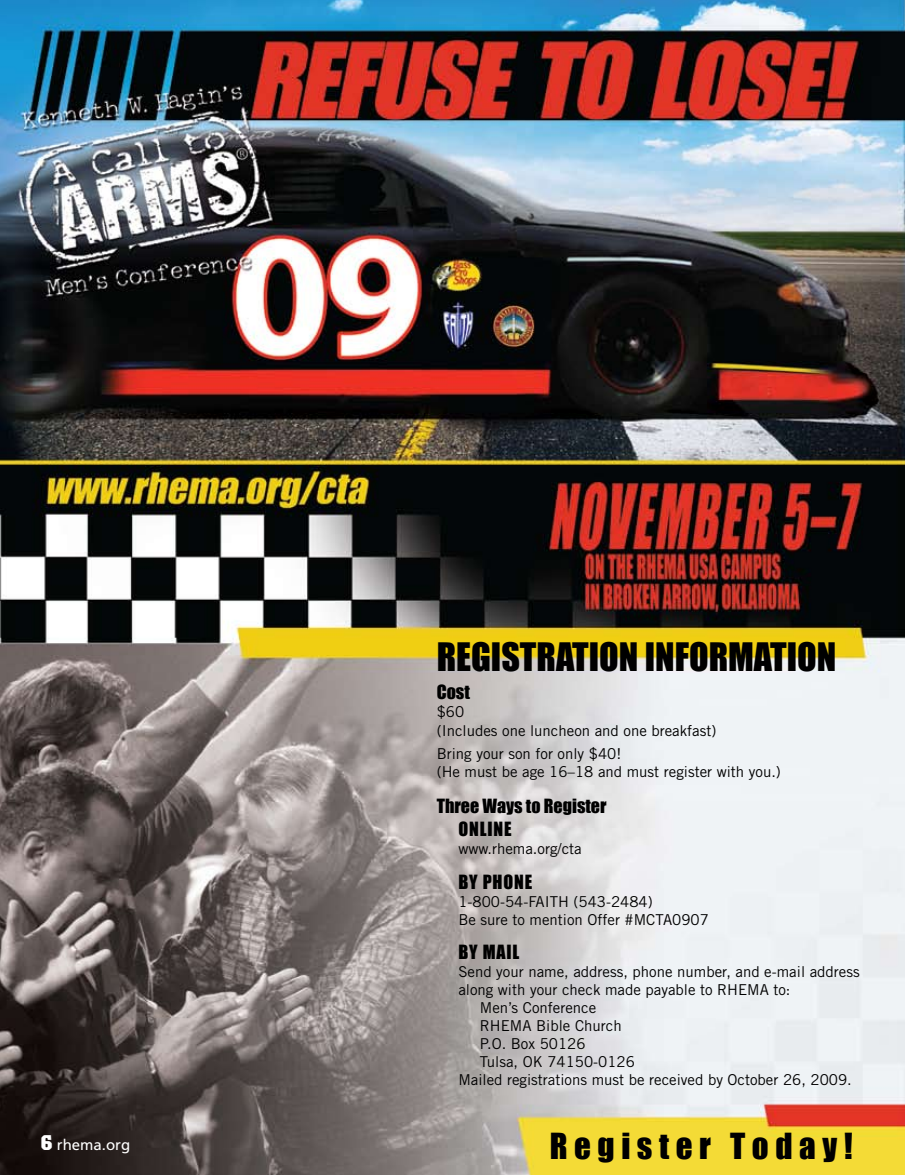
<style>
.page{position:relative;width:905px;height:1175px;background:#fff}
.page>*{position:absolute;margin:0;border:0;box-sizing:border-box;transform-origin:0 0}
.t1{font:36px "Impact";color:#000}
.t2{font:33px "Impact";letter-spacing:.2em;color:#000}
.t3{font:18px/23.4px "Impact";color:#000}
.t4{font:15px/18px "Trade Gothic";color:#000}
.t5{font:15px "Frutiger";color:#fff}
.s1{font-family:"Colossalis";font-weight:700;font-size:21px}
</style>
<div class="page">
<img style="left:0;top:0;width:904px;height:1174px">
<p class="t5" style="left:40px;top:1136px;width:91px"><span class="s1">6</span> rhema.org</p>
<h1 class="t1" style="left:436px;top:628px;width:401px">REGISTRATION INFORMATION</h1>
<p class="t3" style="left:436px;top:680px;width:35px">Cost</p>
<p class="t4" style="left:436px;top:703px;width:281px">$60<br>(Includes one luncheon and one breakfast)</p>
<p class="t4" style="left:436px;top:744px;width:346px">Bring your son for only $40!<br>(He must be age 16–18 and must register with you.)</p>
<p class="t3" style="left:458px;top:793px;width:150px;text-indent:-22px">Three Ways to Register<br>Online</p>
<p class="t4" style="left:458px;top:839px;width:125px">www.rhema.org/cta</p>
<p class="t3" style="left:458px;top:869px;width:56px">By Phone</p>
<p class="t4" style="left:458px;top:892px;width:252px">1-800-54-FAITH (543-2484)<br>Be sure to mention Offer #MCTA0907</p>
<p class="t3" style="left:458px;top:939px;width:63px">By Mai l</p>
<p class="t4" style="left:458px;top:962px;width:403px">Send your name, address, phone number, and e-mail address</p>
<p class="t4" style="left:458px;top:980px;width:334px">along with your check made payable to RHEMA to:</p>
<p class="t4" style="left:480px;top:998px;width:118px">Men’s Conference</p>
<p class="t4" style="left:480px;top:1016px;width:143px">RHEMA Bible Church</p>
<p class="t4" style="left:480px;top:1034px;width:107px">P.O. Box 50126</p>
<p class="t4" style="left:480px;top:1052px;width:156px">Tulsa, OK 74150-0126</p>
<p class="t4" style="left:458px;top:1070px;width:395px">Mailed registrations must be received by October 26, 2009.</p>
<h2 class="t2" style="left:549px;top:1120px;width:304px">Register Today!</h2>
</div>
